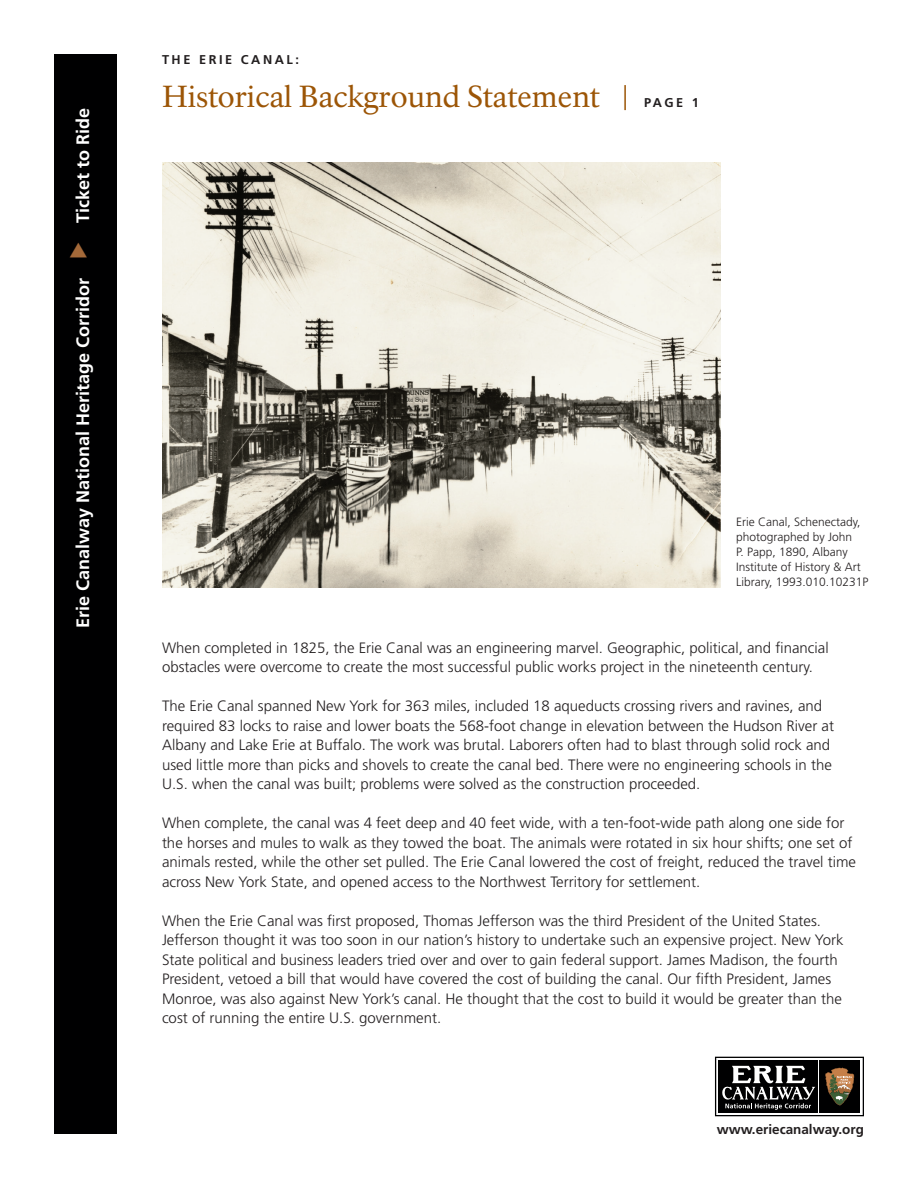
<style>
.page{position:relative;width:918px;height:1188px;background:#fff}
.page>*{position:absolute;margin:0;border:0;box-sizing:border-box;transform-origin:0 0}
.t1{font:30px "NPS Rawlinson OT";letter-spacing:-.005em;color:#9c5506}
.t2{font:700 18px "Frutiger";color:#fff}
.t3{font:300 15px/19.5px "Frutiger";color:#231f20}
.t4{font:700 13.5px "Frutiger";color:#231f20}
.t5{font:700 12.75px "Frutiger";letter-spacing:.2em;color:#231f20}
.t6{font:300 12px/15px "Frutiger";color:#231f20}
</style>
<div class="page">
<svg style="left:715px;top:1057px;width:149px;height:59px"></svg>
<div style="left:54px;top:54px;width:63px;height:1080px;background:#000001"></div>
<img style="left:162px;top:162px;width:558px;height:425px">
<p class="t2" style="left:72px;top:223px;width:117px;rotate:-90deg">Ticket to Ride</p>
<p class="t2" style="left:72px;top:628px;width:352px;rotate:-90deg">Erie Canalway National Heritage Corridor</p>
<p class="t5" style="left:162px;top:52px;width:139px">THE ERIE CANAL:</p>
<h1 class="t1" style="left:162px;top:79px;width:470px">Historical Background Statement |</h1>
<p class="t5" style="left:644px;top:95px;width:57px">PAGE 1</p>
<p class="t6" style="left:736px;top:514px;width:134px">Erie Canal, Schenectady, photographed by John<br>P. Papp, 1890, Albany<br>Institute of History &amp; Art<br>Library, 1993.010.10231P</p>
<p class="t3" style="left:162px;top:638px;width:668px">When completed in 1825, the Erie Canal was an engineering marvel. Geographic, political, and financial obstacles were overcome to create the most successful public works project in the nineteenth century.</p>
<p class="t3" style="left:162px;top:696px;width:674px">The Erie Canal spanned New York for 363 miles, included 18 aqueducts crossing rivers and ravines, and required 83 locks to raise and lower boats the 568-foot change in elevation between the Hudson River at Albany and Lake Erie at Buffalo. The work was brutal. Laborers often had to blast through solid rock and used little more than picks and shovels to create the canal bed. There were no engineering schools in the U.S. when the canal was built; problems were solved as the construction proceeded.</p>
<p class="t3" style="left:162px;top:813px;width:695px">When complete, the canal was 4 feet deep and 40 feet wide, with a ten-foot-wide path along one side for the horses and mules to walk as they towed the boat. The animals were rotated in six hour shifts; one set of animals rested, while the other set pulled. The Erie Canal lowered the cost of freight, reduced the travel time across New York State, and opened access to the Northwest Territory for settlement.</p>
<p class="t3" style="left:162px;top:911px;width:683px">When the Erie Canal was first proposed, Thomas Jefferson was the third President of the United States.<br>Jefferson thought it was too soon in our nation’s history to undertake such an expensive project. New York State political and business leaders tried over and over to gain federal support. James Madison, the fourth President, vetoed a bill that would have covered the cost of building the canal. Our fifth President, James Monroe, was also against New York’s canal. He thought that the cost to build it would be greater than the cost of running the entire U.S. government.</p>
<p class="t4" style="left:717px;top:1121px;width:149px">www.eriecanalway.org</p>
</div>
